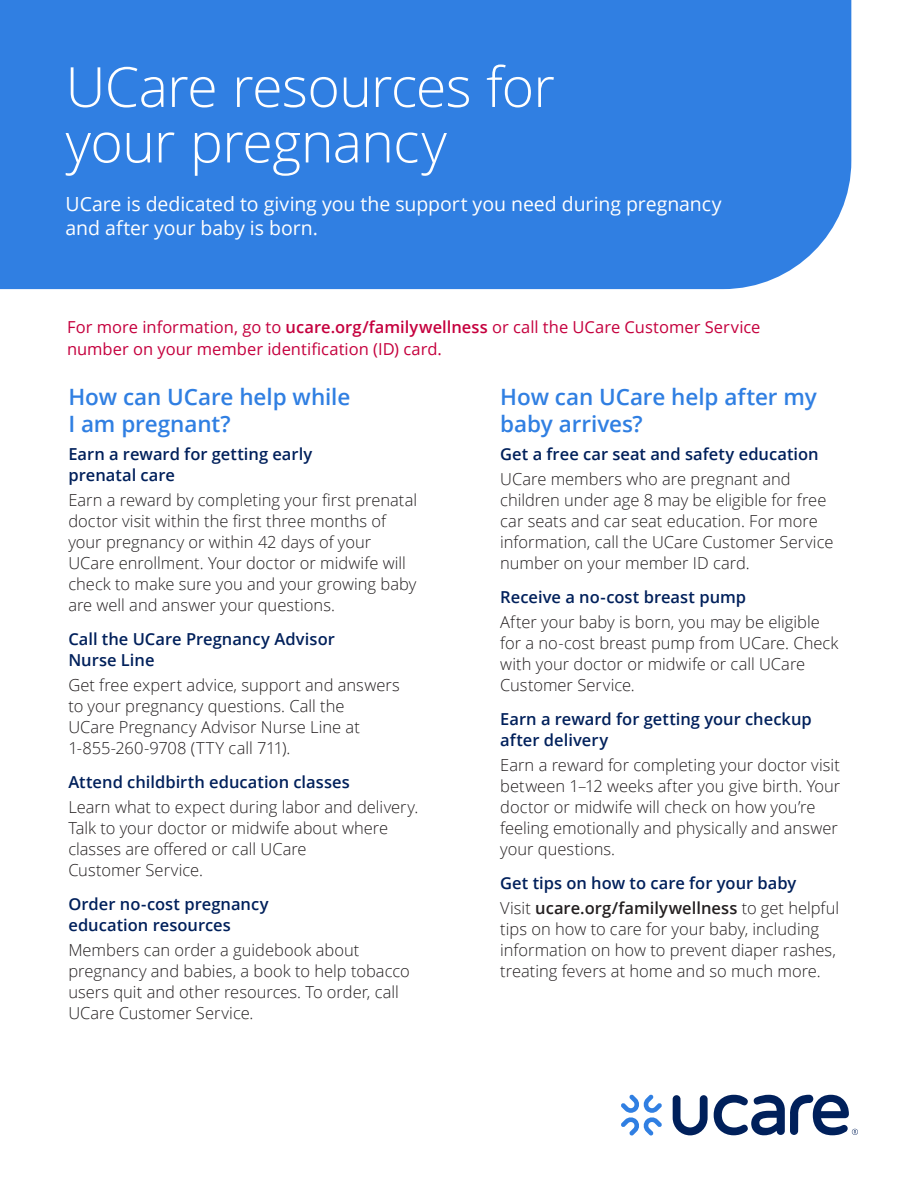
<style>
.page{position:relative;width:918px;height:1188px;background:#fff}
.page>*{position:absolute;margin:0;border:0;box-sizing:border-box;transform-origin:0 0}
.t1{font:300 55.5px/55.5px "Open Sans";letter-spacing:-.015em;color:#fff}
.t2{font:600 22.5px/27px "Open Sans";letter-spacing:-.005em;color:#307fe2}
.t3{font:19.5px/24px "Open Sans";letter-spacing:-.005em;color:#fff}
.t4{font:300 16.5px/21px "Open Sans";color:#231f20}
.t5{font:600 16.5px/21px "Open Sans";color:#00205b}
.t6{font:16.5px/22.5px "Open Sans";color:#c5003e}
.s1{font-weight:600}
.s2{font-weight:300;color:#231f20}
.s3{color:#231f20}
</style>
<div class="page">
<div style="left:0;top:0;width:851px;height:289px;background:#307fe2"></div>
<svg style="left:621px;top:1094px;width:41px;height:42px"></svg>
<svg style="left:673px;top:1095px;width:35px;height:40px"></svg>
<svg style="left:714px;top:1095px;width:144px;height:40px"></svg>
<h1 class="t1" style="left:66px;top:58px;width:491px">UCare resources for your pregnancy</h1>
<p class="t3" style="left:66px;top:192px;width:658px">UCare is dedicated to giving you the support you need during pregnancy and after your baby is born.</p>
<p class="t6" style="left:67px;top:315px;width:695px">For more information, go to <span class="s1">ucare.org/familywellness</span> or call the UCare Customer Service number on your member identification (ID) card.</p>
<h2 class="t2" style="left:68px;top:383px;width:284px">How can UCare help while<br>I am pregnant?</h2>
<p class="t5" style="left:68px;top:443px;width:246px">Earn a reward for getting early prenatal care</p>
<p class="t4" style="left:68px;top:489px;width:350px">Earn a reward by completing your first prenatal doctor visit within the first three months of your pregnancy or within 42 days of your UCare enrollment. Your doctor or midwife will check to make sure you and your growing baby are well and answer your questions.</p>
<p class="t5" style="left:68px;top:628px;width:268px">Call the UCare Pregnancy Advisor<br>Nurse Line</p>
<p class="t4" style="left:68px;top:674px;width:333px">Get free expert advice, support and answers to your pregnancy questions. Call the<br>UCare Pregnancy Advisor Nurse Line at 1-855-260-9708 (TTY call 711).</p>
<p class="t5" style="left:68px;top:771px;width:283px">Attend childbirth education classes</p>
<p class="t4" style="left:68px;top:796px;width:352px">Learn what to expect during labor and delivery.<br>Talk to your doctor or midwife about where classes are offered or call UCare<br>Customer Service.</p>
<p class="t5" style="left:68px;top:893px;width:202px">Order no-cost pregnancy education resources</p>
<p class="t4" style="left:68px;top:939px;width:343px">Members can order a guidebook about pregnancy and babies, a book to help tobacco users quit and other resources. To order, call UCare Customer Service.</p>
<h2 class="t2" style="left:500px;top:383px;width:318px">How can UCare help after my baby arrives?</h2>
<p class="t5" style="left:500px;top:443px;width:320px">Get a free car seat and safety education</p>
<p class="t4" style="left:500px;top:468px;width:335px">UCare members who are pregnant and children under age 8 may be eligible for free car seats and car seat education. For more information, call the UCare Customer Service number on your member ID card.</p>
<p class="t5" style="left:500px;top:586px;width:248px">Receive a no-cost breast pump</p>
<p class="t4" style="left:500px;top:611px;width:340px">After your baby is born, you may be eligible for a no-cost breast pump from UCare. Check with your doctor or midwife or call UCare Customer Service.</p>
<p class="t5" style="left:500px;top:708px;width:313px">Earn a reward for getting your checkup after delivery</p>
<p class="t4" style="left:500px;top:754px;width:342px">Earn a reward for completing your doctor visit between 1–12 weeks after you give birth. Your doctor or midwife will check on how you’re feeling emotionally and physically and answer your questions.</p>
<p class="t5" style="left:500px;top:871px;width:340px;line-height:24.5px">Get tips on how to care for your baby<br><span class="s2">Visit</span> <span class="s3">ucare.org/familywellness</span> <span class="s2">to get helpful</span></p>
<p class="t4" style="left:500px;top:918px;width:337px">tips on how to care for your baby, including information on how to prevent diaper rashes, treating fevers at home and so much more.</p>
</div>
